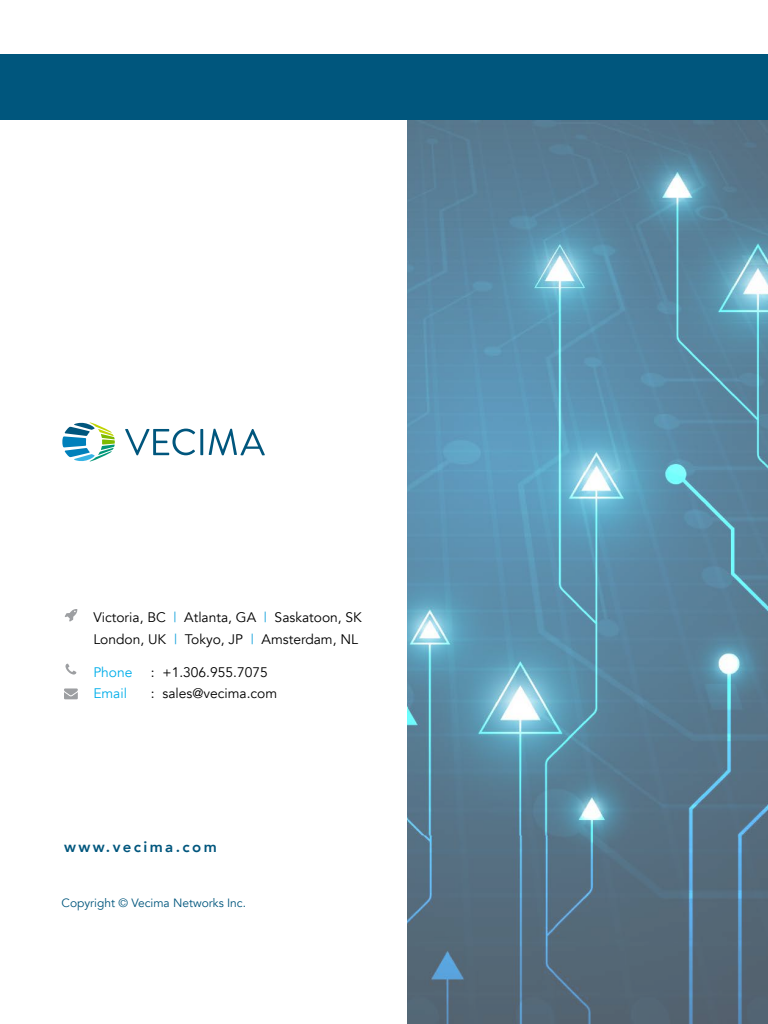
<style>
.page{position:relative;width:768px;height:1024px;background:#fff}
.page>*{position:absolute;margin:0;border:0;box-sizing:border-box;transform-origin:0 0}
.t1{font:800 15px "Avenir";letter-spacing:.16em;color:#00567d}
.t2{font:13.8px/21.8px "Avenir";color:#000}
.t3{font:13.8px/21.8px "Avenir";color:#00aeea}
.t4{font:12px "Avenir";color:#00567d}
.s1{color:#14a2dc}
</style>
<div class="page">
<div style="left:0;top:54px;width:768px;height:66px;background:#00567d"></div>
<img style="left:407px;top:120px;width:361px;height:904px">
<svg style="left:64px;top:688px;width:14px;height:11px"></svg>
<svg style="left:65px;top:664px;width:11px;height:11px"></svg>
<svg style="left:65px;top:609px;width:12px;height:13px"></svg>
<svg style="left:125px;top:429px;width:70px;height:26px"></svg>
<hr style="left:200px;top:429px;width:3px;height:26px;background:#00567d">
<svg style="left:62px;top:422px;width:53px;height:40px"></svg>
<svg style="left:209px;top:429px;width:56px;height:26px"></svg>
<p class="t2" style="left:93px;top:606px;width:270px">Victoria, BC <span class="s1">|</span> Atlanta, GA <span class="s1">|</span> Saskatoon, SK<br>London, UK <span class="s1">|</span> Tokyo, JP <span class="s1">|</span> Amsterdam, NL</p>
<p class="t3" style="left:93px;top:661px;width:41px">Phone<br>Email</p>
<p class="t2" style="left:151px;top:661px;width:128px">: +1.306.955.7075<br>: sales@vecima.com</p>
<p class="t1" style="left:64px;top:835px;width:154px">www.vecima.com</p>
<p class="t4" style="left:62px;top:896px;width:186px">Copyright © Vecima Networks Inc.</p>
</div>
